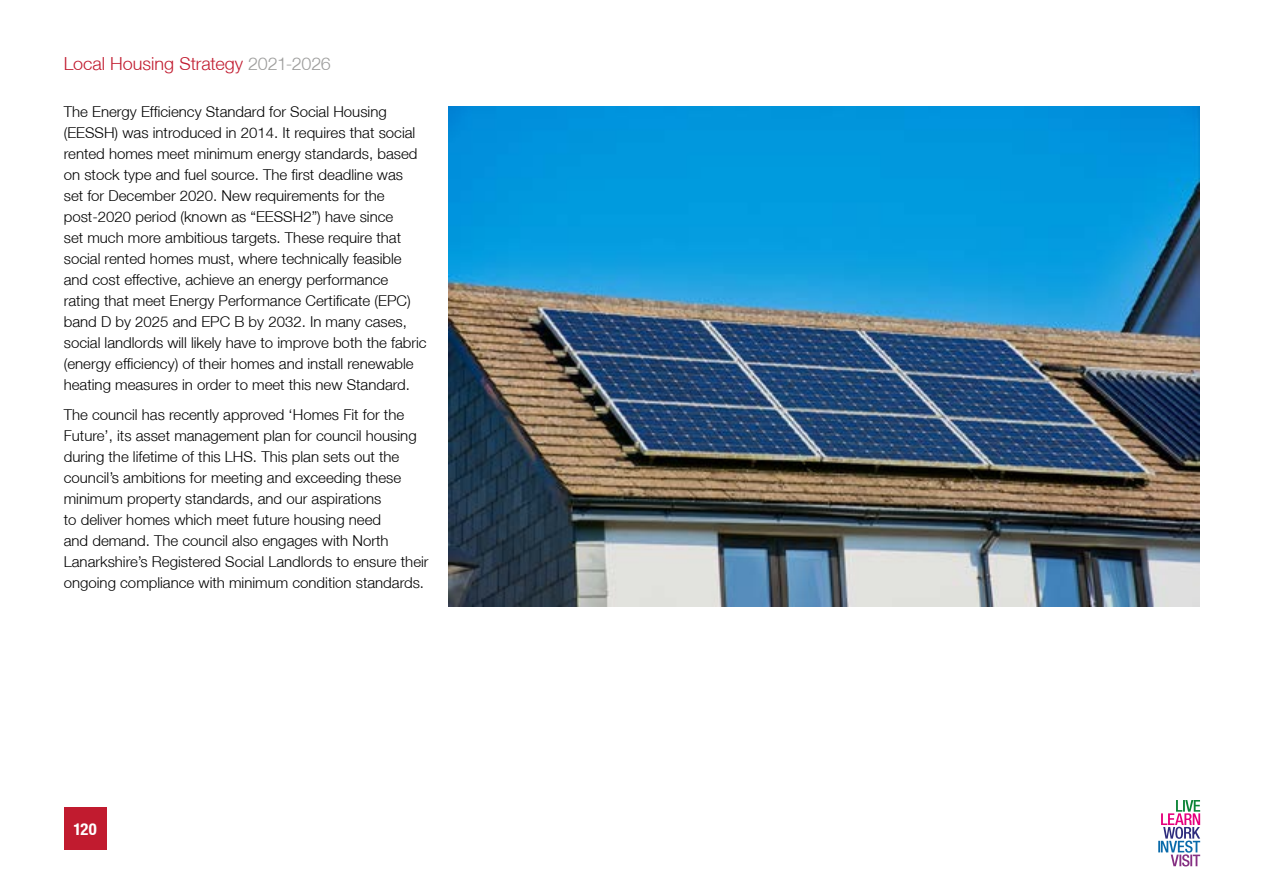
<style>
.page{position:relative;width:1263px;height:893px;background:#fff}
.page>*{position:absolute;margin:0;border:0;box-sizing:border-box;transform-origin:0 0}
.t1{font:300 18px "Helvetica Neue LT";color:#c11b2f}
.t2{font:700 condensed 16.5px "Helvetica Neue LT";color:#fff}
.t3{font:300 15px/21px "Helvetica Neue LT";color:#000}
.s1{color:#9d9d9c}
</style>
<div class="page">
<img style="left:448px;top:106px;width:751px;height:501px">
<div style="left:64px;top:807px;width:42px;height:42px;background:#c11b2f"></div>
<svg style="left:1158px;top:800px;width:42px;height:66px"></svg>
<p class="t1" style="left:64px;top:52px;width:269px">Local Housing Strategy <span class="s1">2021-2026</span></p>
<p class="t3" style="left:64px;top:101px;width:364px">The Energy Efficiency Standard for Social Housing (EESSH) was introduced in 2014. It requires that social rented homes meet minimum energy standards, based on stock type and fuel source. The first deadline was<br>set for December 2020. New requirements for the post-2020 period (known as “EESSH2”) have since<br>set much more ambitious targets. These require that social rented homes must, where technically feasible and cost effective, achieve an energy performance rating that meet Energy Performance Certificate (EPC) band D by 2025 and EPC B by 2032. In many cases, social landlords will likely have to improve both the fabric (energy efficiency) of their homes and install renewable heating measures in order to meet this new Standard.</p>
<p class="t3" style="left:64px;top:403px;width:366px">The council has recently approved ‘Homes Fit for the Future’, its asset management plan for council housing during the lifetime of this LHS. This plan sets out the council’s ambitions for meeting and exceeding these minimum property standards, and our aspirations<br>to deliver homes which meet future housing need<br>and demand. The council also engages with North Lanarkshire’s Registered Social Landlords to ensure their ongoing compliance with minimum condition standards.</p>
<p class="t2" style="left:73px;top:819px;width:25px">120</p>
</div>
